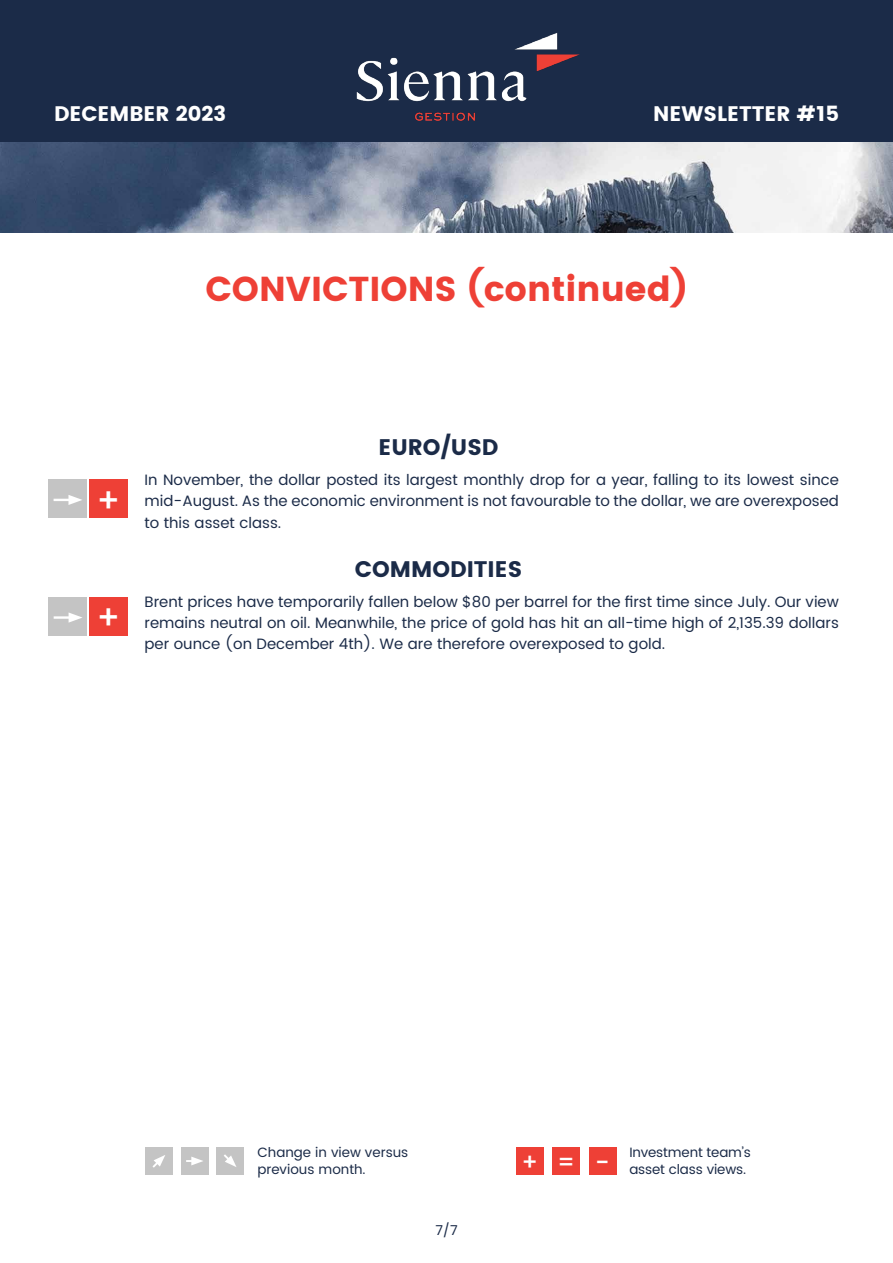
<style>
.page{position:relative;width:893px;height:1263px;background:#fff}
.page>*{position:absolute;margin:0;border:0;box-sizing:border-box;transform-origin:0 0}
.t1{font:700 34.5px "Poppins";color:#ee4036}
.t2{font:700 22.5px "Poppins";color:#1b2b48}
.t3{font:700 21px "Poppins";color:#fff}
.t4{font:15px/21px "Poppins";color:#1b2b48}
.t5{font:13.5px/16.5px "Poppins";color:#1b2b48}
</style>
<div class="page">
<div style="left:0;top:0;width:893px;height:142px;background:#1b2b48"></div>
<img style="left:356px;top:33px;width:224px;height:88px">
<img style="left:0;top:142px;width:893px;height:91px">
<div style="left:145px;top:1147px;width:28px;height:28px;background:#c4c4c4"></div>
<div style="left:181px;top:1147px;width:28px;height:28px;background:#c4c4c4"></div>
<div style="left:216px;top:1147px;width:28px;height:28px;background:#c4c4c4"></div>
<svg style="left:152px;top:1155px;width:13px;height:13px"></svg>
<svg style="left:186px;top:1156px;width:17px;height:9px"></svg>
<svg style="left:224px;top:1154px;width:13px;height:13px"></svg>
<div style="left:516px;top:1147px;width:28px;height:28px;background:#ee4036"></div>
<div style="left:552px;top:1147px;width:28px;height:28px;background:#ee4036"></div>
<div style="left:589px;top:1147px;width:27px;height:28px;background:#ee4036"></div>
<div style="left:49px;top:479px;width:38px;height:38px;background:#c4c4c4"></div>
<div style="left:89px;top:479px;width:39px;height:38px;background:#ee4036"></div>
<svg style="left:54px;top:495px;width:28px;height:10px"></svg>
<div style="left:49px;top:597px;width:38px;height:38px;background:#c4c4c4"></div>
<div style="left:89px;top:597px;width:39px;height:38px;background:#ee4036"></div>
<hr style="left:54px;top:616px;width:19px;height:3px;background:#fff">
<svg style="left:69px;top:612px;width:13px;height:11px"></svg>
<h3 class="t3" style="left:54px;top:102px;width:174px">DECEMBER 2023</h3>
<h3 class="t3" style="left:653px;top:102px;width:187px">NEWSLETTER #15</h3>
<h1 class="t1" style="left:206px;top:269px;width:483px">CONVICTIONS (continued)</h1>
<h2 class="t2" style="left:379px;top:434px;width:121px">EURO/USD</h2>
<p class="t4" style="left:145px;top:470px;width:696px">In November, the dollar posted its largest monthly drop for a year, falling to its lowest since mid-August. As the economic environment is not favourable to the dollar, we are overexposed</p>
<p class="t4" style="left:145px;top:513px;width:138px">to this asset class.</p>
<h2 class="t2" style="left:355px;top:556px;width:169px">COMMODITIES</h2>
<p class="t4" style="left:145px;top:592px;width:696px;text-align:justify">Brent prices have temporarily fallen below $80 per barrel for the first time since July. Our view remains neutral on oil. Meanwhile, the price of gold has hit an all-time high of 2,135.39 dollars per ounce (on December 4th). We are therefore overexposed to gold.</p>
<p class="t5" style="left:257px;top:1144px;width:152px">Change in view versus previous month.</p>
<p class="t5" style="left:629px;top:1144px;width:123px">Investment team’s asset class views.</p>
<p class="t5" style="left:435px;top:1222px;width:24px">7/7</p>
</div>
